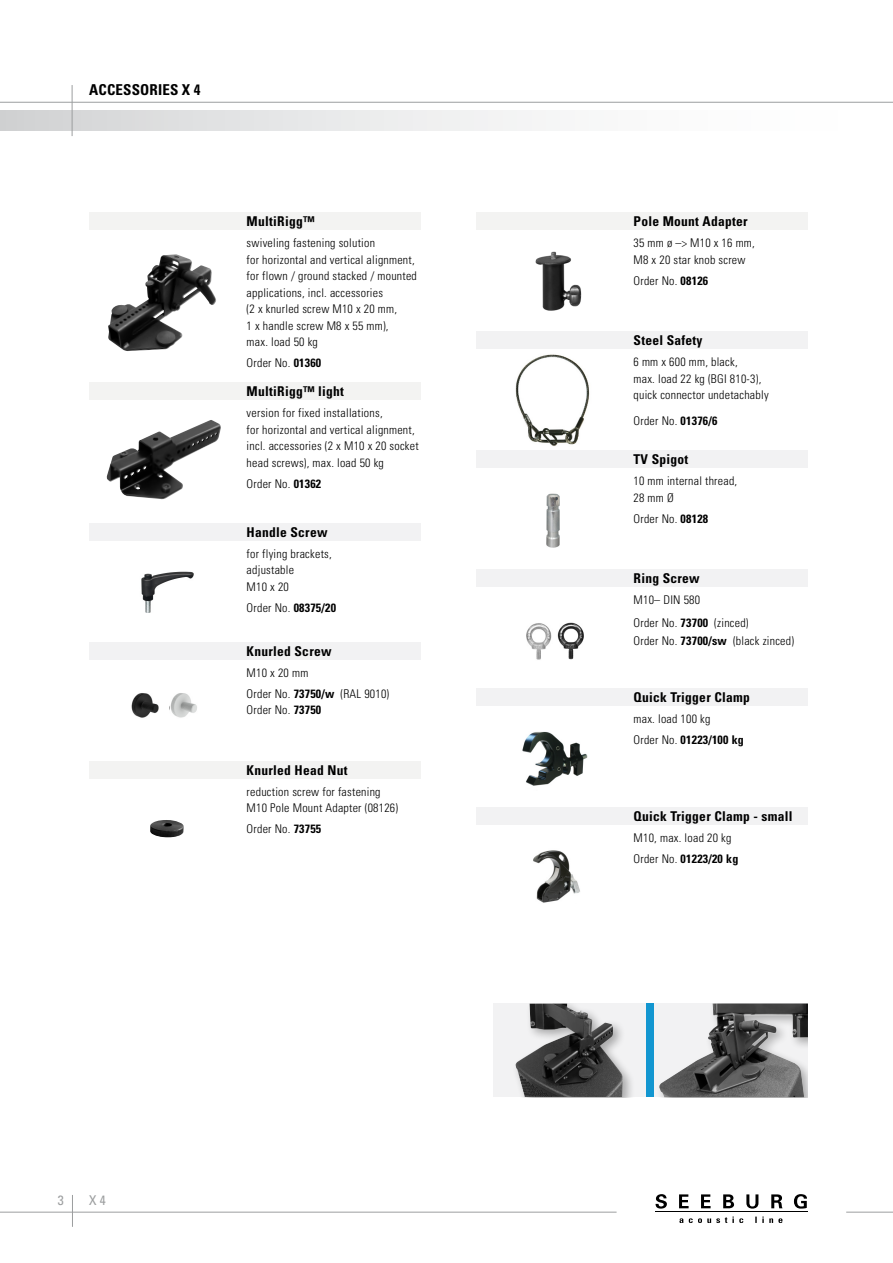
<style>
.page{position:relative;width:893px;height:1263px;background:#fff}
.page>*{position:absolute;margin:0;border:0;box-sizing:border-box;transform-origin:0 0}
.t1{font:700 condensed 15px "Univers";letter-spacing:.01em;color:#000}
.t2{font:700 condensed 13.5px "Univers";letter-spacing:.02em;color:#000}
.t3{font:700 condensed 13.5px "Univers LT";letter-spacing:.02em;color:#000}
.t4{font:condensed 13.5px "Univers";color:#9c9e9f}
.t5{font:300 condensed 12px/16.5px "Univers";letter-spacing:.02em;color:#000}
.s1{font-family:"Univers LT";font-weight:700}
.s2{font-weight:700}
</style>
<div class="page">
<div style="left:0;top:111px;width:893px;height:19px;background:linear-gradient(to right,#d5d6d7,#fff)"></div>
<hr style="left:0;top:102px;width:893px;height:1px;background:#9c9e9f">
<hr style="left:72px;top:85px;width:1px;height:51px;background:#9c9e9f">
<hr style="left:0;top:1212px;width:617px;height:1px;background:#9c9e9f">
<hr style="left:846px;top:1212px;width:47px;height:1px;background:#9c9e9f">
<hr style="left:655px;top:1211px;width:152px;height:1px;background:#000">
<svg style="left:679px;top:1216px;width:103px;height:7px"></svg>
<svg style="left:655px;top:1194px;width:12px;height:14px"></svg>
<svg style="left:679px;top:1194px;width:10px;height:14px"></svg>
<svg style="left:701px;top:1194px;width:10px;height:14px"></svg>
<svg style="left:723px;top:1194px;width:11px;height:14px"></svg>
<svg style="left:746px;top:1194px;width:12px;height:14px"></svg>
<svg style="left:771px;top:1194px;width:11px;height:14px"></svg>
<svg style="left:794px;top:1194px;width:13px;height:14px"></svg>
<hr style="left:72px;top:1195px;width:1px;height:32px;background:#9c9e9f">
<div style="left:493px;top:1003px;width:153px;height:94px;background:#f2f2f3"></div>
<div style="left:512px;top:1003px;width:123px;height:94px;background:#000;opacity:.3"></div>
<img style="left:516px;top:1004px;width:107px;height:93px">
<div style="left:646px;top:1003px;width:9px;height:94px;background:#1296d0"></div>
<img style="left:659px;top:1003px;width:149px;height:94px">
<img style="left:131px;top:693px;width:28px;height:25px">
<img style="left:170px;top:693px;width:27px;height:25px">
<div style="left:476px;top:451px;width:332px;height:17px;background:#f2f2f3"></div>
<img style="left:546px;top:493px;width:14px;height:55px">
<div style="left:476px;top:332px;width:332px;height:17px;background:#f2f2f3"></div>
<img style="left:515px;top:354px;width:75px;height:92px">
<div style="left:476px;top:570px;width:332px;height:17px;background:#f2f2f3"></div>
<img style="left:526px;top:623px;width:26px;height:37px">
<img style="left:557px;top:622px;width:27px;height:38px">
<div style="left:89px;top:642px;width:332px;height:17px;background:#f2f2f3"></div>
<div style="left:89px;top:523px;width:332px;height:17px;background:#f2f2f3"></div>
<img style="left:141px;top:571px;width:53px;height:42px">
<div style="left:89px;top:213px;width:332px;height:17px;background:#f3f3f2"></div>
<div style="left:89px;top:383px;width:332px;height:17px;background:#f3f3f2"></div>
<img style="left:108px;top:254px;width:108px;height:97px">
<img style="left:107px;top:420px;width:114px;height:79px">
<img style="left:150px;top:820px;width:34px;height:18px">
<div style="left:89px;top:761px;width:332px;height:17px;background:#f3f3f2"></div>
<div style="left:476px;top:213px;width:332px;height:17px;background:#f3f3f2"></div>
<img style="left:535px;top:251px;width:47px;height:60px">
<img style="left:522px;top:731px;width:66px;height:55px">
<div style="left:476px;top:689px;width:332px;height:17px;background:#f2f2f3"></div>
<div style="left:476px;top:808px;width:332px;height:17px;background:#f2f2f3"></div>
<img style="left:533px;top:850px;width:47px;height:53px">
<p class="t1" style="left:89px;top:81px;width:113px">ACCESSORIES X 4</p>
<p class="t3" style="left:247px;top:213px;width:70px">MultiRigg™</p>
<p class="t5" style="left:247px;top:235px;width:172px">swiveling fastening solution<br>for horizontal and vertical alignment, for flown / ground stacked / mounted applications, incl. accessories<br>(2 x knurled screw M10 x 20 mm,<br>1 x handle screw M8 x 55 mm),<br>max. load 50 kg</p>
<p class="t5" style="left:247px;top:355px;width:76px">Order No. <span class="s1">01360</span></p>
<p class="t3" style="left:247px;top:383px;width:99px">MultiRigg™ light</p>
<p class="t5" style="left:247px;top:405px;width:174px">version for fixed installations,<br>for horizontal and vertical alignment, incl. accessories (2 x M10 x 20 socket head screws), max. load 50 kg</p>
<p class="t5" style="left:247px;top:475px;width:76px">Order No. <span class="s1">01362</span></p>
<p class="t2" style="left:247px;top:523px;width:82px">Handle Screw</p>
<p class="t5" style="left:247px;top:545px;width:87px">for flying brackets, adjustable<br>M10 x 20</p>
<p class="t5" style="left:247px;top:599px;width:91px">Order No. <span class="s2">08375/20</span></p>
<p class="t2" style="left:247px;top:642px;width:86px">Knurled Screw</p>
<p class="t5" style="left:247px;top:662px;width:144px;line-height:21px">M10 x 20 mm<br>Order No. <span class="s2">73750/w</span> (RAL 9010)</p>
<p class="t5" style="left:247px;top:701px;width:76px">Order No. <span class="s2">73750</span></p>
<p class="t2" style="left:247px;top:761px;width:102px">Knurled Head Nut</p>
<p class="t5" style="left:247px;top:783px;width:153px">reduction screw for fastening<br>M10 Pole Mount Adapter (08126)</p>
<p class="t5" style="left:247px;top:820px;width:76px">Order No. <span class="s2">73755</span></p>
<p class="t4" style="left:58px;top:1191px;width:7px">3</p>
<p class="t4" style="left:89px;top:1191px;width:18px">X 4</p>
<p class="t2" style="left:634px;top:213px;width:116px">Pole Mount Adapter</p>
<p class="t5" style="left:634px;top:234px;width:123px">35 mm ø –&gt; M10 x 16 mm,<br>M8 x 20 star knob screw</p>
<p class="t5" style="left:634px;top:272px;width:76px">Order No. <span class="s2">08126</span></p>
<p class="t2" style="left:634px;top:332px;width:70px">Steel Safety</p>
<p class="t5" style="left:634px;top:353px;width:137px">6 mm x 600 mm, black,<br>max. load 22 kg (BGI 810-3), quick connector undetachably</p>
<p class="t5" style="left:634px;top:412px;width:85px">Order No. <span class="s2">01376/6</span></p>
<p class="t2" style="left:634px;top:451px;width:56px">TV Spigot</p>
<p class="t5" style="left:634px;top:473px;width:105px">10 mm internal thread,<br>28 mm ø</p>
<p class="t5" style="left:634px;top:510px;width:76px">Order No. <span class="s2">08128</span></p>
<p class="t2" style="left:634px;top:570px;width:68px">Ring Screw</p>
<p class="t5" style="left:634px;top:589px;width:117px;line-height:22.5px">M10– DIN 580<br>Order No. <span class="s2">73700</span> (zinced)</p>
<p class="t5" style="left:634px;top:632px;width:162px">Order No. <span class="s2">73700/sw</span> (black zinced)</p>
<p class="t2" style="left:634px;top:689px;width:118px">Quick Trigger Clamp</p>
<p class="t5" style="left:634px;top:708px;width:112px;line-height:21px">max. load 100 kg<br>Order No. <span class="s2">01223/100 kg</span></p>
<p class="t2" style="left:634px;top:808px;width:161px">Quick Trigger Clamp - small</p>
<p class="t5" style="left:634px;top:827px;width:106px;line-height:21px">M10, max. load 20 kg<br>Order No. <span class="s2">01223/20 kg</span></p>
</div>
